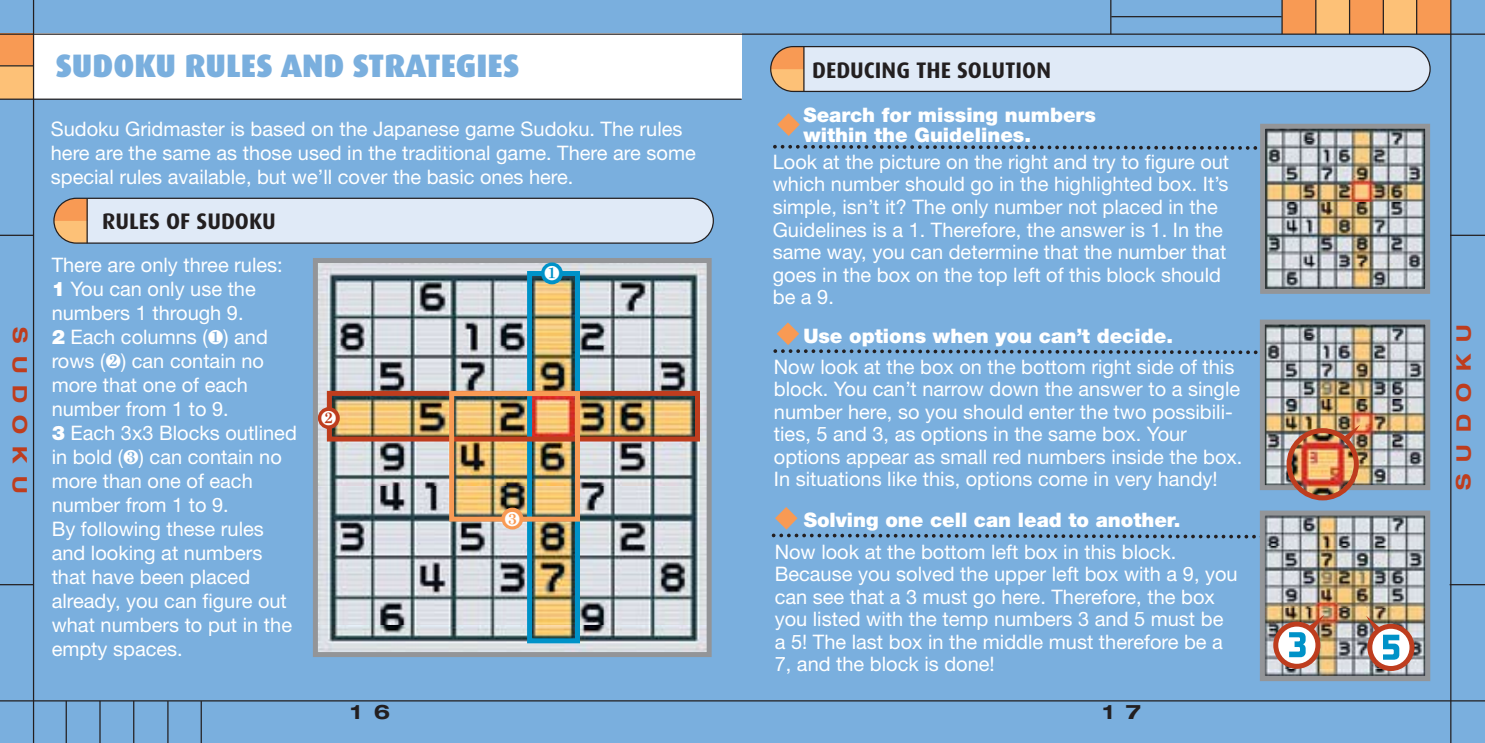
<style>
.page{position:relative;width:1485px;height:743px;background:#fff}
.page>*{position:absolute;margin:0;border:0;box-sizing:border-box;transform-origin:0 0}
.t1{font:900 32.5px "Dax";color:#7aafde}
.t2{font:700 22.5px "Dax";color:#231f20}
.t3{font:20px/24px "Helvetica Neue";color:#fff}
.t4{font:900 20px/20px "Helvetica Neue";color:#fff}
.t5{font:700 expanded 20px "Helvetica Neue";letter-spacing:.6em;color:#be3d1e}
.t6{font:700 expanded 20px "Helvetica Neue";color:#231f20}
.t7{font:20px "Monotype Sorts";color:#fff}
.s1{font-weight:900}
.s2{font-family:"Monotype Sorts"}
</style>
<div class="page">
<div style="left:0;top:0;width:1485px;height:742px;background:#7aafde"></div>
<div style="left:1282px;top:0;width:168px;height:34px;background:#f89a54"></div>
<div style="left:34px;top:34px;width:708px;height:65px;background:#fff"></div>
<div style="left:1383px;top:0;width:34px;height:34px;background:#fdc177"></div>
<div style="left:0;top:34px;width:33px;height:32px;background:#f89a54"></div>
<div style="left:0;top:66px;width:33px;height:33px;background:#fdc177"></div>
<hr style="left:33px;top:0;width:1px;height:742px;background:#231f20">
<div style="left:1316px;top:0;width:33px;height:34px;background:#fdc177"></div>
<hr style="left:0;top:34px;width:1485px;height:1px;background:#231f20">
<hr style="left:1450px;top:0;width:1px;height:742px;background:#231f20">
<hr style="left:0;top:700px;width:1485px;height:1px;background:#231f20">
<hr style="left:0;top:99px;width:742px;height:1px;background:#231f20">
<hr style="left:0;top:65px;width:34px;height:1px;background:#231f20">
<hr style="left:0;top:235px;width:34px;height:1px;background:#231f20">
<hr style="left:0;top:584px;width:33px;height:1px;background:#231f20">
<hr style="left:66px;top:700px;width:1px;height:42px;background:#231f20">
<hr style="left:99px;top:700px;width:2px;height:42px;background:#231f20">
<hr style="left:133px;top:700px;width:1px;height:42px;background:#231f20">
<hr style="left:167px;top:701px;width:2px;height:41px;background:#231f20">
<hr style="left:201px;top:701px;width:1px;height:41px;background:#231f20">
<hr style="left:1450px;top:235px;width:35px;height:1px;background:#231f20">
<hr style="left:1450px;top:584px;width:35px;height:1px;background:#231f20">
<hr style="left:1110px;top:0;width:1px;height:34px;background:#231f20">
<hr style="left:1281px;top:0;width:2px;height:34px;background:#231f20">
<hr style="left:1315px;top:0;width:1px;height:34px;background:#231f20">
<hr style="left:1349px;top:0;width:1px;height:34px;background:#231f20">
<hr style="left:1383px;top:0;width:1px;height:34px;background:#231f20">
<hr style="left:1416px;top:0;width:1px;height:34px;background:#231f20">
<hr style="left:1111px;top:16px;width:171px;height:1px;background:#231f20">
<div style="left:771px;top:47px;width:659px;height:44px;background:#e0eaf7;border-radius:22px"></div>
<svg style="left:772px;top:48px;width:31px;height:44px"></svg>
<hr style="left:803px;top:47px;width:2px;height:45px;background:#231f20">
<div style="left:770px;top:46px;width:661px;height:46px;border:1px solid #231f20;border-radius:22px"></div>
<div style="left:54px;top:198px;width:659px;height:45px;background:#e0eaf7;border-radius:22px"></div>
<svg style="left:55px;top:199px;width:32px;height:43px"></svg>
<hr style="left:87px;top:198px;width:1px;height:45px;background:#231f20">
<div style="left:53px;top:198px;width:661px;height:46px;border:1px solid #231f20;border-radius:22px"></div>
<img style="left:319px;top:264px;width:387px;height:387px">
<div style="left:313px;top:258px;width:399px;height:399px;border:5px solid #939598"></div>
<svg style="left:777px;top:113px;width:23px;height:23px"></svg>
<svg style="left:773px;top:144px;width:485px;height:6px"></svg>
<img style="left:1266px;top:130px;width:158px;height:158px">
<div style="left:1260px;top:124px;width:170px;height:170px;border:5px solid #939598"></div>
<svg style="left:773px;top:322px;width:658px;height:34px"></svg>
<img style="left:1266px;top:325px;width:158px;height:159px">
<div style="left:1260px;top:319px;width:170px;height:171px;border:5px solid #939598"></div>
<svg style="left:771px;top:507px;width:660px;height:33px"></svg>
<img style="left:1266px;top:516px;width:158px;height:159px">
<div style="left:1260px;top:510px;width:170px;height:171px;border:5px solid #939598"></div>
<div style="left:504px;top:510px;width:17px;height:17px;background:#f89a54;border-radius:50%"></div>
<div style="left:501px;top:507px;width:22px;height:22px;border:5px solid #f89a54;border-radius:50%"></div>
<div style="left:527px;top:271px;width:53px;height:372px;border:5px solid #0092c8"></div>
<div style="left:544px;top:265px;width:16px;height:17px;background:#0092c8;border-radius:50%"></div>
<div style="left:541px;top:262px;width:22px;height:22px;border:5px solid #0092c8;border-radius:50%"></div>
<div style="left:327px;top:391px;width:373px;height:50px;border:5px solid #be3d1e"></div>
<div style="left:320px;top:409px;width:17px;height:17px;background:#be3d1e;border-radius:50%"></div>
<div style="left:318px;top:407px;width:22px;height:22px;border:5px solid #be3d1e;border-radius:50%"></div>
<div style="left:449px;top:391px;width:131px;height:130px;border:5px solid #f89a54"></div>
<img style="left:1289px;top:430px;width:67px;height:68px;border-radius:50%">
<div style="left:1287px;top:428px;width:72px;height:72px;border:5px solid #be3d1e;border-radius:50%"></div>
<svg style="left:1344px;top:424px;width:16px;height:17px"></svg>
<img style="left:1273px;top:614px;width:52px;height:54px">
<img style="left:1366px;top:615px;width:49px;height:56px">
<h1 class="t1" style="left:56px;top:47px;width:465px">SUDOKU RULES AND STRATEGIES</h1>
<p class="t2" style="left:812px;top:57px;width:241px">DEDUCING THE SOLUTION</p>
<p class="t4" style="left:803px;top:105px;width:294px">Search for missing numbers within the Guidelines.</p>
<p class="t3" style="left:51px;top:116px;width:647px">Sudoku Gridmaster is based on the Japanese game Sudoku. The rules here are the same as those used in the traditional game. There are some special rules available, but we’ll cover the basic ones here.</p>
<p class="t3" style="left:773px;top:150px;width:458px;line-height:22.5px">Look at the picture on the right and try to figure out which number should go in the highlighted box. It’s simple, isn’t it? The only number not placed in the Guidelines is a 1. Therefore, the answer is 1. In the same way, you can determine that the number that goes in the box on the top left of this block should be a 9.</p>
<p class="t2" style="left:102px;top:208px;width:175px">RULES OF SUDOKU</p>
<p class="t3" style="left:52px;top:252px;width:247px">There are only three rules:<br><span class="s1">1</span> You can only use the numbers 1 through 9.<br><span class="s1">2</span> Each columns (<span class="s2">∂</span>) and rows (<span class="s2">∑</span>) can contain no more that one of each number from 1 to 9.<br><span class="s1">3</span> Each 3x3 Blocks outlined in bold (<span class="s2">∏</span>) can contain no more than one of each number from 1 to 9.<br>By following these rules and looking at numbers that have been placed already, you can figure out what numbers to put in the empty spaces.</p>
<p class="t7" style="left:544px;top:264px;width:17px">∂</p>
<p class="t5" style="left:33px;top:327px;width:167px;rotate:90deg">SUDOKU</p>
<p class="t5" style="left:1451px;top:490px;width:167px;rotate:-90deg">SUDOKU</p>
<p class="t4" style="left:803px;top:325px;width:371px">Use options when you can’t decide.</p>
<p class="t3" style="left:774px;top:355px;width:470px;line-height:22.5px">Now look at the box on the bottom right side of this block. You can’t narrow down the answer to a single number here, so you should enter the two possibili&shy;ties, 5 and 3, as options in the same box. Your options appear as small red numbers inside the box.<br>In situations like this, options come in very handy!</p>
<p class="t7" style="left:321px;top:409px;width:17px">∑</p>
<p class="t7" style="left:505px;top:509px;width:17px">∏</p>
<p class="t4" style="left:804px;top:509px;width:378px">Solving one cell can lead to another.</p>
<p class="t3" style="left:775px;top:540px;width:465px;line-height:22.5px">Now look at the bottom left box in this block.<br>Because you solved the upper left box with a 9, you can see that a 3 must go here. Therefore, the box you listed with the temp numbers 3 and 5 must be a 5! The last box in the middle must therefore be a 7, and the block is done!</p>
<p class="t6" style="left:351px;top:699px;width:41px">1 6</p>
<p class="t6" style="left:1103px;top:699px;width:40px">1 7</p>
</div>
